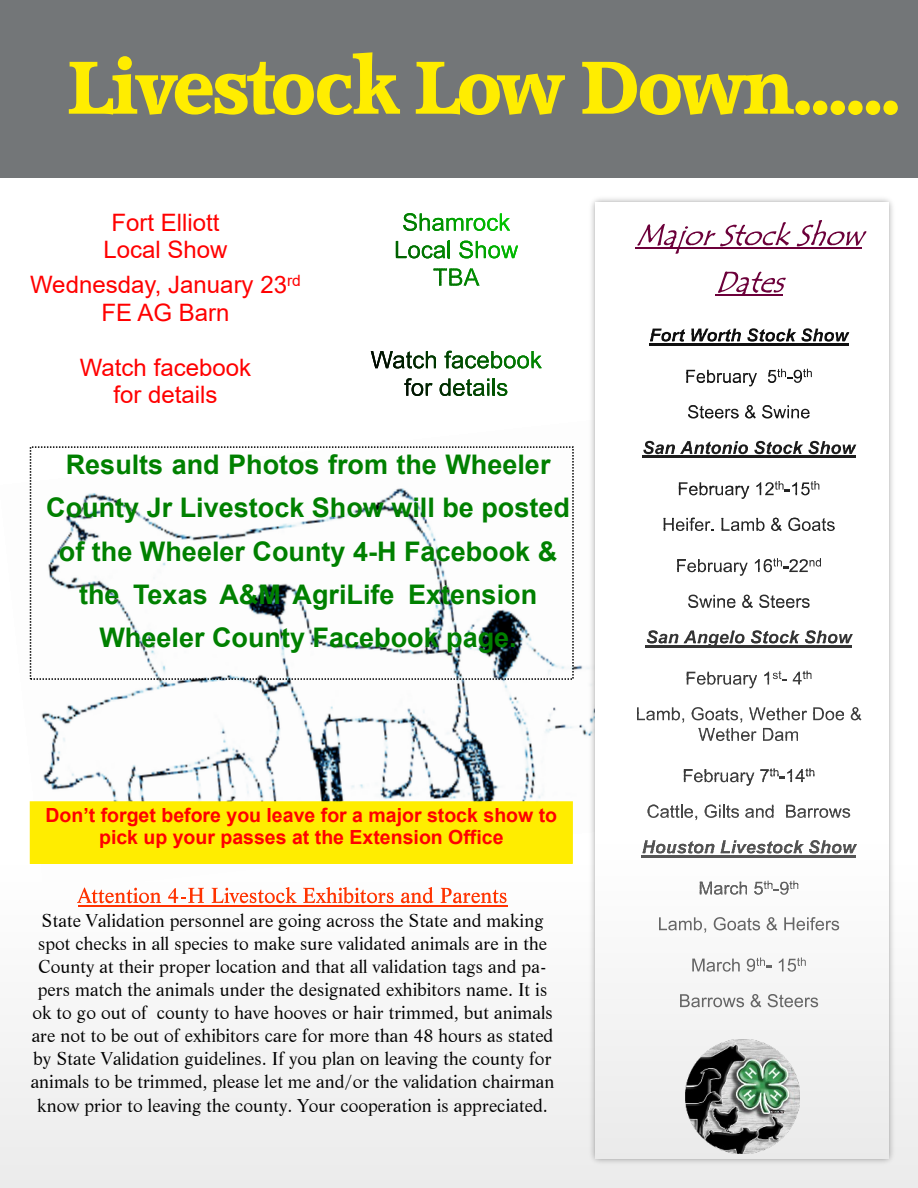
<style>
.page{position:relative;width:918px;height:1188px;background:#fff}
.page>*{position:absolute;margin:0;border:0;box-sizing:border-box;transform-origin:0 0}
.t1{font:72px "Accord SF Bold";letter-spacing:-.03em;color:#ffed00}
.t2{font:700 27px/43.3px "Arial";color:#008000;text-align:center}
.t3{font:24px/27.5px "Arial";color:#f00;text-align:center}
.t4{font:700 19.5px/22.4px "Arial";color:#f00;text-align:center}
.t5{font:18px/23.1px "Life BT";color:#000;text-align:center}
</style>
<div class="page">
<div style="left:0;top:177px;width:918px;height:1011px;background:linear-gradient(to right,#fafafa,#f5f5f5)"></div>
<img style="left:0;top:415px;width:586px;height:476px">
<div style="left:0;top:0;width:918px;height:177px;background:#737678"></div>
<img style="left:586px;top:194px;width:311px;height:973px">
<div style="left:595px;top:203px;width:293px;height:955px;background:linear-gradient(to bottom,#fff,#f3f3f3)"></div>
<svg style="left:77px;top:888px;width:84px;height:15px"></svg>
<svg style="left:168px;top:888px;width:36px;height:15px"></svg>
<svg style="left:212px;top:887px;width:85px;height:16px"></svg>
<svg style="left:303px;top:887px;width:91px;height:16px"></svg>
<svg style="left:401px;top:887px;width:32px;height:16px"></svg>
<svg style="left:441px;top:888px;width:66px;height:15px"></svg>
<hr style="left:78px;top:905px;width:429px;height:1px;background:#f30">
<svg style="left:637px;top:222px;width:154px;height:32px"></svg>
<svg style="left:797px;top:220px;width:70px;height:26px"></svg>
<hr style="left:635px;top:247px;width:227px;height:2px;background:#6c003a">
<svg style="left:718px;top:271px;width:68px;height:24px"></svg>
<hr style="left:715px;top:294px;width:68px;height:2px;background:#6c003a">
<svg style="left:650px;top:329px;width:35px;height:13px"></svg>
<svg style="left:691px;top:329px;width:50px;height:13px"></svg>
<svg style="left:731px;top:335px;width:10px;height:6px"></svg>
<svg style="left:731px;top:329px;width:10px;height:6px"></svg>
<svg style="left:747px;top:329px;width:102px;height:13px"></svg>
<hr style="left:649px;top:343px;width:199px;height:2px;background:#101010">
<svg style="left:748px;top:383px;width:9px;height:3px"></svg>
<svg style="left:686px;top:370px;width:71px;height:13px"></svg>
<svg style="left:768px;top:369px;width:44px;height:14px"></svg>
<svg style="left:688px;top:405px;width:51px;height:14px"></svg>
<svg style="left:745px;top:417px;width:11px;height:2px"></svg>
<svg style="left:745px;top:405px;width:11px;height:12px"></svg>
<svg style="left:762px;top:405px;width:48px;height:14px"></svg>
<svg style="left:643px;top:448px;width:11px;height:6px"></svg>
<svg style="left:643px;top:441px;width:11px;height:7px"></svg>
<svg style="left:655px;top:444px;width:20px;height:10px"></svg>
<svg style="left:665px;top:444px;width:10px;height:4px"></svg>
<svg style="left:680px;top:448px;width:12px;height:6px"></svg>
<svg style="left:680px;top:441px;width:12px;height:7px"></svg>
<svg style="left:694px;top:441px;width:54px;height:13px"></svg>
<svg style="left:738px;top:444px;width:10px;height:4px"></svg>
<svg style="left:754px;top:448px;width:11px;height:6px"></svg>
<svg style="left:754px;top:441px;width:11px;height:7px"></svg>
<svg style="left:767px;top:441px;width:25px;height:13px"></svg>
<svg style="left:793px;top:448px;width:10px;height:6px"></svg>
<svg style="left:793px;top:441px;width:10px;height:7px"></svg>
<svg style="left:808px;top:448px;width:11px;height:6px"></svg>
<svg style="left:808px;top:441px;width:11px;height:7px"></svg>
<svg style="left:820px;top:448px;width:10px;height:6px"></svg>
<svg style="left:820px;top:441px;width:10px;height:7px"></svg>
<svg style="left:831px;top:445px;width:25px;height:9px"></svg>
<hr style="left:642px;top:456px;width:213px;height:2px;background:#1e1e1e">
<svg style="left:679px;top:488px;width:9px;height:7px"></svg>
<svg style="left:679px;top:482px;width:9px;height:6px"></svg>
<svg style="left:689px;top:486px;width:9px;height:9px"></svg>
<svg style="left:700px;top:488px;width:8px;height:7px"></svg>
<svg style="left:700px;top:482px;width:8px;height:6px"></svg>
<svg style="left:710px;top:486px;width:39px;height:13px"></svg>
<svg style="left:756px;top:482px;width:4px;height:6px"></svg>
<svg style="left:765px;top:488px;width:9px;height:7px"></svg>
<svg style="left:765px;top:482px;width:9px;height:6px"></svg>
<svg style="left:775px;top:481px;width:44px;height:14px"></svg>
<svg style="left:664px;top:518px;width:50px;height:13px"></svg>
<svg style="left:722px;top:518px;width:43px;height:13px"></svg>
<svg style="left:771px;top:518px;width:11px;height:13px"></svg>
<svg style="left:788px;top:518px;width:47px;height:13px"></svg>
<svg style="left:677px;top:559px;width:62px;height:13px"></svg>
<svg style="left:739px;top:570px;width:9px;height:6px"></svg>
<svg style="left:739px;top:563px;width:9px;height:7px"></svg>
<svg style="left:755px;top:558px;width:66px;height:14px"></svg>
<svg style="left:688px;top:595px;width:48px;height:13px"></svg>
<svg style="left:742px;top:601px;width:11px;height:7px"></svg>
<svg style="left:742px;top:595px;width:11px;height:6px"></svg>
<svg style="left:759px;top:595px;width:51px;height:13px"></svg>
<svg style="left:647px;top:630px;width:31px;height:14px"></svg>
<svg style="left:684px;top:630px;width:23px;height:13px"></svg>
<svg style="left:708px;top:642px;width:11px;height:3px"></svg>
<svg style="left:708px;top:634px;width:11px;height:8px"></svg>
<svg style="left:720px;top:630px;width:25px;height:14px"></svg>
<svg style="left:751px;top:630px;width:102px;height:14px"></svg>
<hr style="left:646px;top:645px;width:206px;height:2px;background:#353535">
<svg style="left:687px;top:672px;width:70px;height:16px"></svg>
<svg style="left:764px;top:671px;width:23px;height:10px"></svg>
<svg style="left:793px;top:671px;width:19px;height:14px"></svg>
<svg style="left:637px;top:714px;width:8px;height:6px"></svg>
<svg style="left:637px;top:707px;width:8px;height:7px"></svg>
<svg style="left:646px;top:711px;width:24px;height:9px"></svg>
<svg style="left:672px;top:714px;width:8px;height:6px"></svg>
<svg style="left:672px;top:707px;width:8px;height:7px"></svg>
<svg style="left:692px;top:714px;width:6px;height:6px"></svg>
<svg style="left:692px;top:707px;width:12px;height:7px"></svg>
<svg style="left:749px;top:714px;width:17px;height:6px"></svg>
<svg style="left:749px;top:707px;width:17px;height:7px"></svg>
<svg style="left:766px;top:708px;width:15px;height:12px"></svg>
<svg style="left:782px;top:714px;width:8px;height:6px"></svg>
<svg style="left:782px;top:707px;width:8px;height:7px"></svg>
<svg style="left:792px;top:711px;width:15px;height:9px"></svg>
<svg style="left:813px;top:714px;width:11px;height:6px"></svg>
<svg style="left:813px;top:707px;width:11px;height:7px"></svg>
<svg style="left:825px;top:711px;width:19px;height:9px"></svg>
<svg style="left:851px;top:714px;width:11px;height:6px"></svg>
<svg style="left:851px;top:707px;width:11px;height:7px"></svg>
<svg style="left:698px;top:708px;width:44px;height:33px"></svg>
<svg style="left:741px;top:737px;width:9px;height:4px"></svg>
<svg style="left:741px;top:731px;width:9px;height:6px"></svg>
<svg style="left:752px;top:731px;width:5px;height:10px"></svg>
<svg style="left:763px;top:737px;width:10px;height:4px"></svg>
<svg style="left:763px;top:728px;width:10px;height:9px"></svg>
<svg style="left:775px;top:737px;width:9px;height:4px"></svg>
<svg style="left:775px;top:731px;width:9px;height:6px"></svg>
<svg style="left:786px;top:737px;width:12px;height:4px"></svg>
<svg style="left:786px;top:731px;width:12px;height:6px"></svg>
<svg style="left:684px;top:769px;width:70px;height:17px"></svg>
<svg style="left:760px;top:768px;width:54px;height:14px"></svg>
<svg style="left:648px;top:805px;width:49px;height:15px"></svg>
<svg style="left:705px;top:805px;width:34px;height:13px"></svg>
<svg style="left:745px;top:805px;width:28px;height:13px"></svg>
<svg style="left:786px;top:805px;width:64px;height:13px"></svg>
<svg style="left:642px;top:840px;width:72px;height:14px"></svg>
<svg style="left:721px;top:840px;width:136px;height:14px"></svg>
<hr style="left:642px;top:855px;width:214px;height:2px;background:#575757">
<svg style="left:700px;top:882px;width:47px;height:13px"></svg>
<svg style="left:754px;top:881px;width:44px;height:14px"></svg>
<svg style="left:659px;top:917px;width:47px;height:16px"></svg>
<svg style="left:714px;top:917px;width:46px;height:13px"></svg>
<svg style="left:767px;top:917px;width:10px;height:14px"></svg>
<svg style="left:784px;top:917px;width:55px;height:13px"></svg>
<svg style="left:692px;top:959px;width:48px;height:13px"></svg>
<svg style="left:747px;top:957px;width:24px;height:15px"></svg>
<svg style="left:779px;top:959px;width:3px;height:4px"></svg>
<svg style="left:788px;top:957px;width:18px;height:15px"></svg>
<svg style="left:680px;top:994px;width:64px;height:13px"></svg>
<svg style="left:751px;top:994px;width:10px;height:13px"></svg>
<svg style="left:768px;top:994px;width:50px;height:13px"></svg>
<img style="left:681px;top:1035px;width:123px;height:123px">
<div style="left:31px;top:802px;width:541px;height:61px;background:#ffed00"></div>
<div style="left:30px;top:801px;width:543px;height:63px;border:2px solid #ffed00"></div>
<svg style="left:403px;top:213px;width:107px;height:18px"></svg>
<svg style="left:396px;top:241px;width:54px;height:17px"></svg>
<svg style="left:459px;top:241px;width:59px;height:17px"></svg>
<svg style="left:433px;top:268px;width:47px;height:18px"></svg>
<svg style="left:371px;top:351px;width:65px;height:17px"></svg>
<svg style="left:445px;top:351px;width:97px;height:17px"></svg>
<svg style="left:404px;top:378px;width:28px;height:18px"></svg>
<svg style="left:440px;top:379px;width:67px;height:17px"></svg>
<h1 class="t1" style="left:69px;top:52px;width:833px">Livestock Low Down......</h1>
<h3 class="t3" style="left:103px;top:211px;width:126px">Fort Elliott<br>Local Show</h3>
<h3 class="t3" style="left:30px;top:273px;width:272px">Wednesday, January 23<sup>rd<br></sup>FE AG Barn</h3>
<h3 class="t3" style="left:80px;top:356px;width:173px">Watch facebook for details</h3>
<h2 class="t2" style="left:46px;top:445px;width:525px">Results and Photos from the Wheeler County Jr Livestock Show will be posted of the Wheeler County 4-H Facebook &amp; the Texas A&amp;M AgriLife Extension Wheeler County Facebook page.</h2>
<p class="t4" style="left:46px;top:805px;width:513px">Don’t forget before you leave for a major stock show to pick up your passes at the Extension Office</p>
<p class="t5" style="left:31px;top:911px;width:525px">State Validation personnel are going across the State and making spot checks in all species to make sure validated animals are in the County at their proper location and that all validation tags and pa&shy;pers match the animals under the designated exhibitors name. It is ok to go out of county to have hooves or hair trimmed, but animals are not to be out of exhibitors care for more than 48 hours as stated by State Validation guidelines. If you plan on leaving the county for animals to be trimmed, please let me and/or the validation chairman know prior to leaving the county. Your cooperation is appreciated.</p>
</div>
